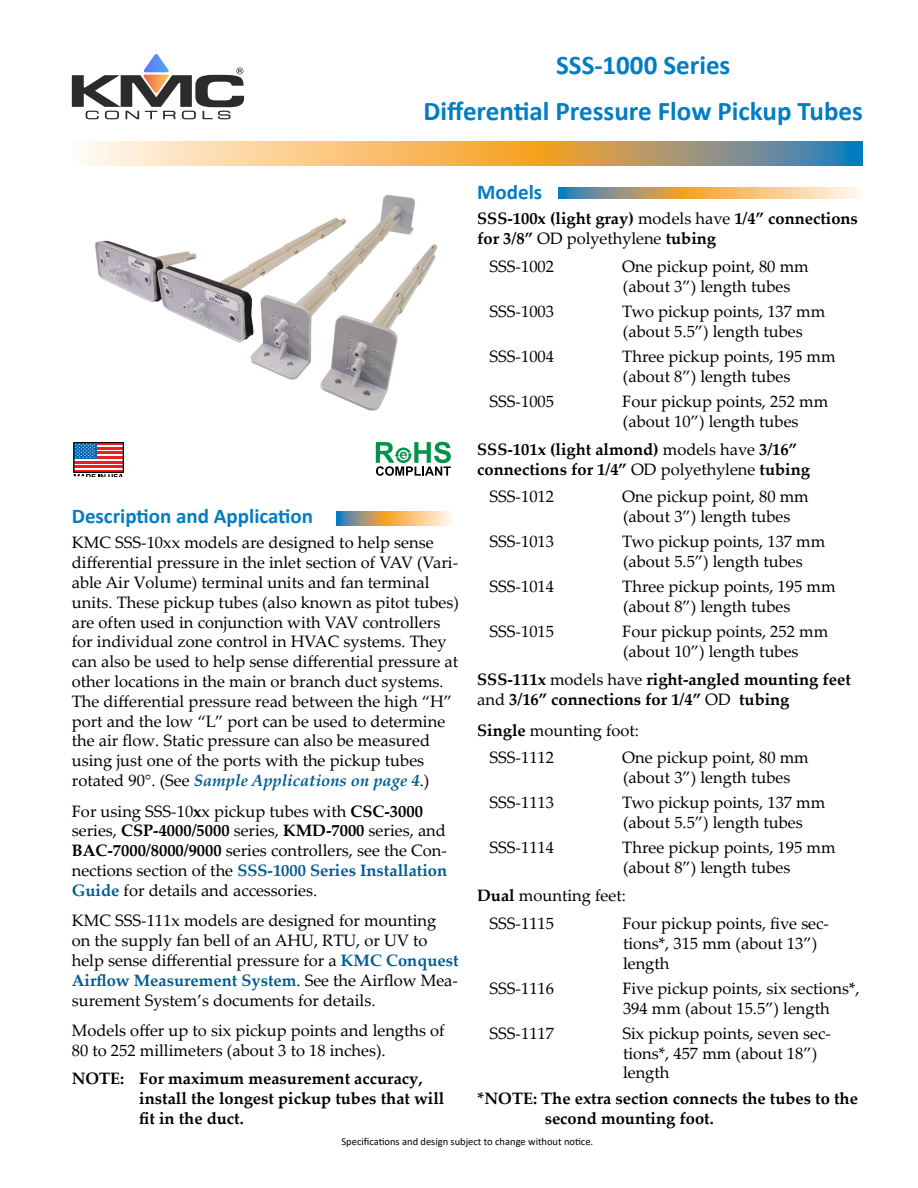
<style>
.page{position:relative;width:918px;height:1188px;background:#fff}
.page>*{position:absolute;margin:0;border:0;box-sizing:border-box;transform-origin:0 0}
.t1{font:700 27px/45.3px "Calibri";color:#007dc3;text-align:center}
.t2{font:700 21px "Calibri";color:#007dc3}
.t3{font:16.5px/19.8px "Palatino Linotype";color:#000}
.t4{font:700 16.5px/19.8px "Palatino Linotype";color:#000}
.t5{font:10.5px "Calibri";color:#000}
.s1{font-weight:400}
.s2{font-weight:700}
.s3{font-weight:700;font-style:italic;color:#005c91}
.s4{font-weight:700;color:#005c91}
</style>
<div class="page">
<img style="left:95px;top:194px;width:343px;height:217px">
<svg style="left:82px;top:141px;width:781px;height:25px;background:#cfb383"></svg>
<svg style="left:337px;top:512px;width:114px;height:13px"></svg>
<svg style="left:558px;top:188px;width:302px;height:11px;background:#ceb383"></svg>
<svg style="left:376px;top:442px;width:75px;height:34px"></svg>
<svg style="left:74px;top:474px;width:49px;height:2px"></svg>
<svg style="left:76px;top:445px;width:45px;height:19px"></svg>
<hr style="left:96px;top:447px;width:27px;height:2px;background:#ed1d24">
<hr style="left:96px;top:452px;width:27px;height:2px;background:#ed1d24">
<hr style="left:96px;top:456px;width:27px;height:3px;background:#ed1d24">
<hr style="left:74px;top:461px;width:49px;height:2px;background:#ed1d24">
<hr style="left:74px;top:465px;width:49px;height:3px;background:#ed1d24">
<svg style="left:74px;top:443px;width:22px;height:16px"></svg>
<svg style="left:76px;top:445px;width:19px;height:13px"></svg>
<svg style="left:72px;top:54px;width:172px;height:65px"></svg>
<h1 class="t1" style="left:424px;top:42px;width:441px">SSS-1000 Series<br>Differential Pressure Flow Pickup Tubes</h1>
<p class="t2" style="left:477px;top:177px;width:67px">Models</p>
<p class="t4" style="left:477px;top:208px;width:382px">SSS-100x (light gray) <span class="s1">models have</span> 1/4” connections for 3/8” <span class="s1">OD polyethylene</span> tubing</p>
<p class="t3" style="left:490px;top:256px;width:66px">SSS-1002</p>
<p class="t3" style="left:622px;top:256px;width:188px">One pickup point, 80 mm (about 3”) length tubes</p>
<p class="t3" style="left:490px;top:301px;width:66px">SSS-1003</p>
<p class="t3" style="left:622px;top:301px;width:205px">Two pickup points, 137 mm (about 5.5”) length tubes</p>
<p class="t3" style="left:490px;top:346px;width:66px">SSS-1004</p>
<p class="t3" style="left:622px;top:346px;width:215px">Three pickup points, 195 mm (about 8”) length tubes</p>
<p class="t3" style="left:490px;top:391px;width:66px">SSS-1005</p>
<p class="t3" style="left:622px;top:391px;width:207px">Four pickup points, 252 mm (about 10”) length tubes</p>
<p class="t4" style="left:477px;top:439px;width:334px">SSS-101x (light almond) <span class="s1">models have</span> 3/16” connections for 1/4” <span class="s1">OD polyethylene</span> tubing</p>
<p class="t3" style="left:490px;top:486px;width:66px">SSS-1012</p>
<p class="t3" style="left:622px;top:486px;width:188px">One pickup point, 80 mm (about 3”) length tubes</p>
<p class="t3" style="left:490px;top:531px;width:66px">SSS-1013</p>
<p class="t3" style="left:622px;top:531px;width:205px">Two pickup points, 137 mm (about 5.5”) length tubes</p>
<p class="t3" style="left:490px;top:576px;width:66px">SSS-1014</p>
<p class="t3" style="left:622px;top:576px;width:215px">Three pickup points, 195 mm (about 8”) length tubes</p>
<p class="t3" style="left:490px;top:621px;width:66px">SSS-1015</p>
<p class="t3" style="left:622px;top:621px;width:207px">Four pickup points, 252 mm (about 10”) length tubes</p>
<p class="t4" style="left:477px;top:669px;width:375px">SSS-111x <span class="s1">models have</span> right-angled mounting feet <span class="s1">and</span> 3/16” connections for 1/4” <span class="s1">OD</span> tubing</p>
<p class="t3" style="left:490px;top:715px;width:151px;line-height:27.9px;text-indent:-12px"><span class="s2">Single</span> mounting foot:<br>SSS-1112</p>
<p class="t2" style="left:72px;top:501px;width:243px">Description and Application</p>
<p class="t3" style="left:72px;top:532px;width:389px">KMC SSS-10xx models are designed to help sense differential pressure in the inlet section of VAV (Vari&shy;able Air Volume) terminal units and fan terminal units. These pickup tubes (also known as pitot tubes) are often used in conjunction with VAV controllers for individual zone control in HVAC systems. They can also be used to help sense differential pressure at other locations in the main or branch duct systems.<br>The differential pressure read between the high “H” port and the low “L” port can be used to determine the air flow. Static pressure can also be measured using just one of the ports with the pickup tubes rotated 90°. (See <span class="s3">Sample Applications on page 4</span>.)</p>
<p class="t3" style="left:72px;top:800px;width:377px">For using SSS-10<span class="s2">x</span>x pickup tubes with <span class="s2">CSC-3000 </span>series, <span class="s2">CSP-4000/5000</span> series, <span class="s2">KMD-7000</span> series, and <span class="s2">BAC-7000/8000/9000</span> series controllers, see the Con&shy;nections section of the <span class="s4">SSS-1000 Series Installation Guide</span> for details and accessories.</p>
<p class="t3" style="left:72px;top:910px;width:388px">KMC SSS-111x models are designed for mounting on the supply fan bell of an AHU, RTU, or UV to help sense differential pressure for a <span class="s4">KMC Conquest Airflow Measurement System</span>. See the Airflow Mea&shy;surement System’s documents for details.</p>
<p class="t3" style="left:72px;top:1020px;width:374px">Models offer up to six pickup points and lengths of<br>80 to 252 millimeters (about 3 to 18 inches).</p>
<p class="t4" style="left:139px;top:1068px;width:307px;text-indent:-68px">NOTE: For maximum measurement accuracy, install the longest pickup tubes that will fit in the duct.</p>
<p class="t5" style="left:342px;top:1134px;width:253px">Specifications and design subject to change without notice.</p>
<p class="t3" style="left:622px;top:747px;width:188px">One pickup point, 80 mm (about 3”) length tubes</p>
<p class="t3" style="left:490px;top:792px;width:66px">SSS-1113</p>
<p class="t3" style="left:622px;top:792px;width:205px">Two pickup points, 137 mm (about 5.5”) length tubes</p>
<p class="t3" style="left:490px;top:837px;width:66px">SSS-1114</p>
<p class="t3" style="left:622px;top:837px;width:215px">Three pickup points, 195 mm (about 8”) length tubes</p>
<p class="t3" style="left:490px;top:881px;width:138px;line-height:27.9px;text-indent:-12px"><span class="s2">Dual</span> mounting feet:<br>SSS-1115</p>
<p class="t3" style="left:622px;top:913px;width:208px">Four pickup points, five sec&shy;tions*, 315 mm (about 13”) length</p>
<p class="t3" style="left:490px;top:978px;width:66px">SSS-1116</p>
<p class="t3" style="left:622px;top:978px;width:239px">Five pickup points, six sections*,<br>394 mm (about 15.5”) length</p>
<p class="t3" style="left:490px;top:1023px;width:66px">SSS-1117</p>
<p class="t3" style="left:622px;top:1023px;width:210px">Six pickup points, seven sec&shy;tions*, 457 mm (about 18”) length</p>
<p class="t4" style="left:545px;top:1088px;width:315px;text-indent:-68px">*NOTE: The extra section connects the tubes to the second mounting foot.</p>
<p class="t5" style="left:464px;top:1134px;width:7px">1</p>
</div>
